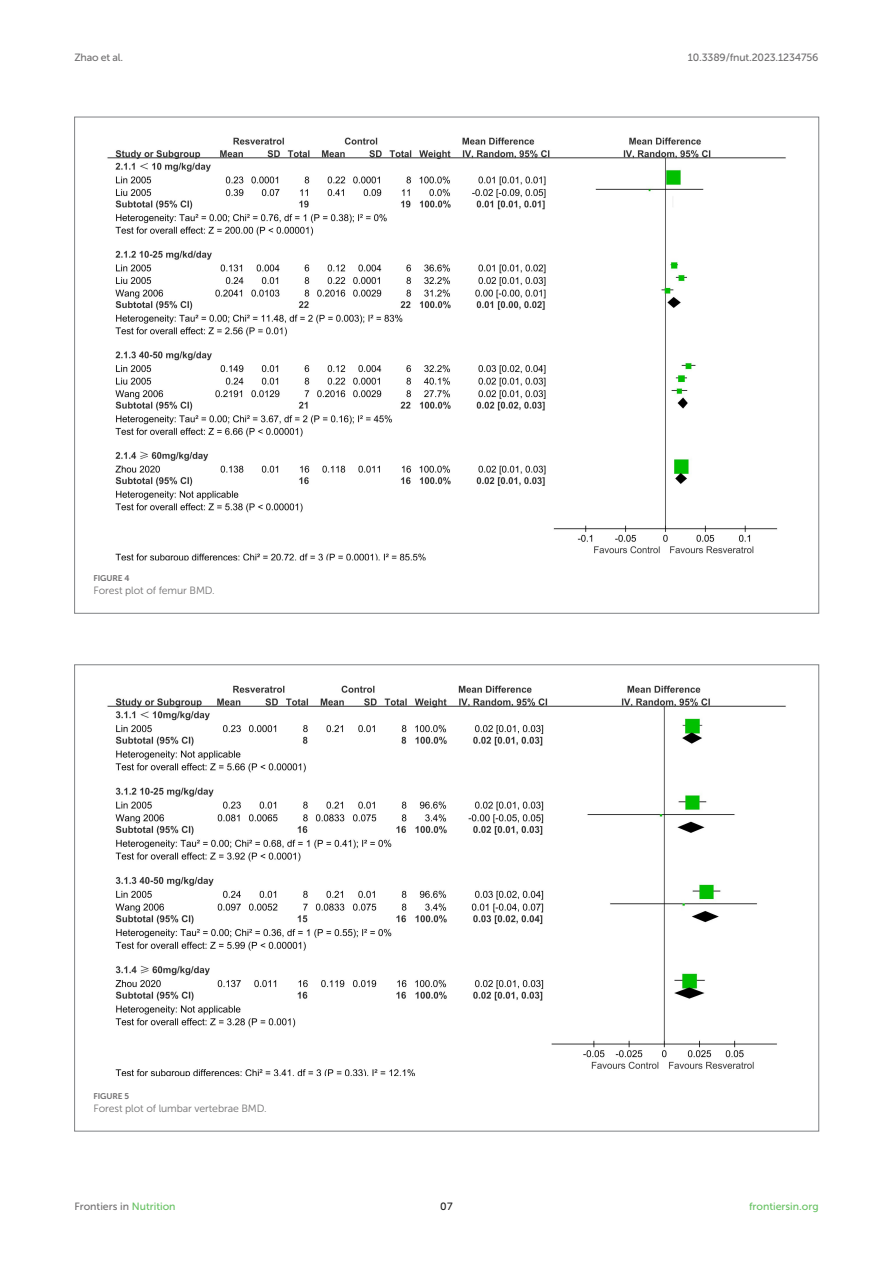
<style>
.page{position:relative;width:893px;height:1263px;background:#fff}
.page>*{position:absolute;margin:0;border:0;box-sizing:border-box;transform-origin:0 0}
.t1{font:10.5px "Museo Sans 500";letter-spacing:-.015em;color:#706f70}
.FIG_LEG{font:10.5px "Museo Sans 300";letter-spacing:-.01em;color:#706f70}
.t2{font:10.5px "Museo Sans 500";color:#65c161}
.t3{font:10.5px "Museo Sans 500";color:#1b1c1b}
.FIG_HD{font:8.25px "Museo Sans 700";letter-spacing:-.01em;color:#706f70}
.s1{color:#65c161}
</style>
<div class="page">
<img style="left:107px;top:137px;width:679px;height:424px">
<img style="left:107px;top:685px;width:679px;height:392px">
<p class="t1" style="left:74px;top:51px;width:50px">Zhao et al.</p>
<p class="t1" style="left:688px;top:51px;width:132px">10.3389/fnut.2023.1234756</p>
<p class="FIG_HD" style="left:94px;top:573px;width:37px">FIGURE 4</p>
<p class="FIG_LEG" style="left:94px;top:585px;width:123px">Forest plot of femur BMD.</p>
<p class="FIG_HD" style="left:94px;top:1091px;width:37px">FIGURE 5</p>
<p class="FIG_LEG" style="left:94px;top:1103px;width:175px">Forest plot of lumbar vertebrae BMD.</p>
<p class="t1" style="left:74px;top:1200px;width:103px">Frontiers in <span class="s1">Nutrition</span></p>
<p class="t3" style="left:440px;top:1200px;width:14px">07</p>
<p class="t2" style="left:749px;top:1200px;width:71px">frontiersin.org</p>
</div>
